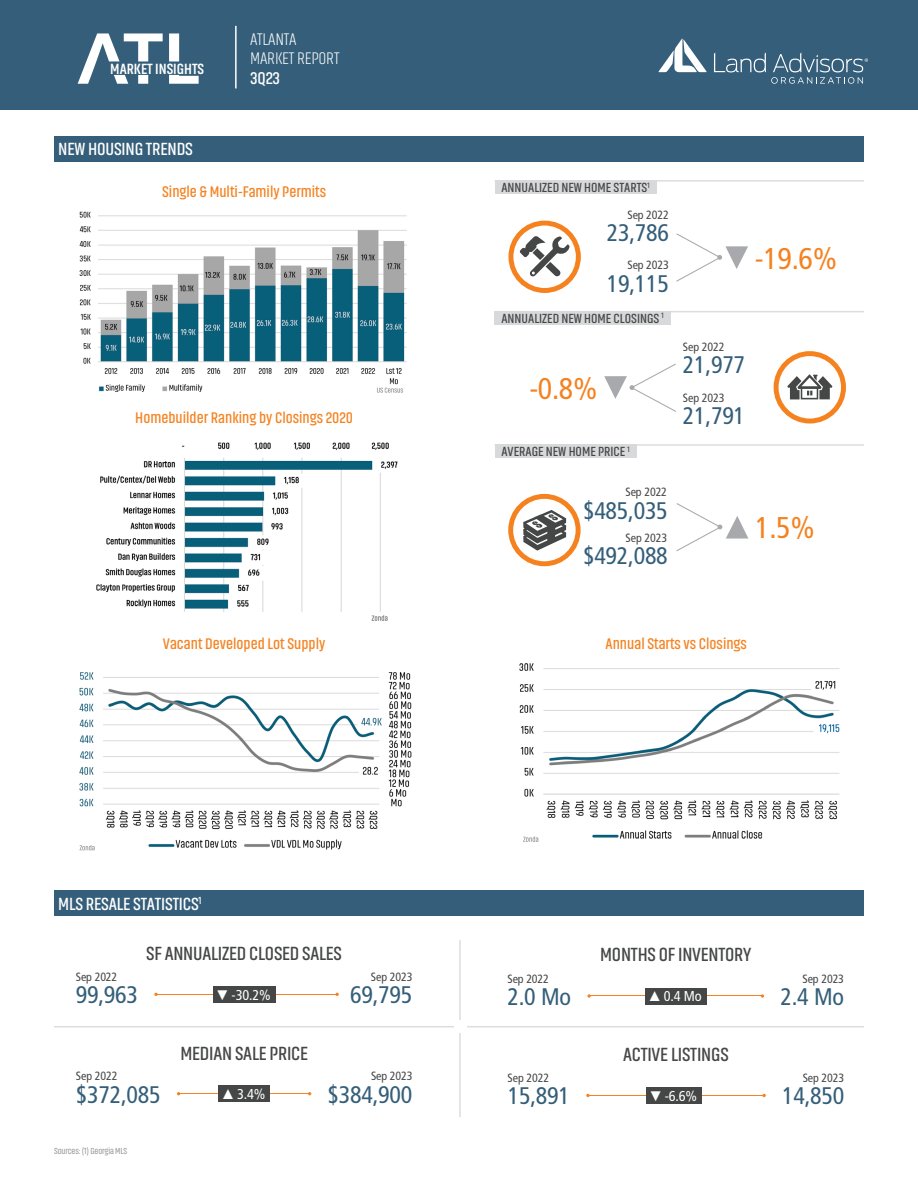
<style>
.page{position:relative;width:918px;height:1188px;background:#fff}
.page>*{position:absolute;margin:0;border:0;box-sizing:border-box;transform-origin:0 0}
.MLS_Housing_Stat_Left{font:condensed 30px "Frutiger LT Pro";color:#f58220}
.MLS_Housing_Stat_Right{font:condensed 30px "Frutiger LT Pro";color:#f58220}
.MLS_Housing_Stat_Right-2{font:condensed 24px "Frutiger LT Pro";letter-spacing:-.01em;color:#345e79}
.Body_Copy_01_Left{font:condensed 24px "Frutiger LT Pro";letter-spacing:-.01em;color:#345e79}
.Body_Copy_01_Right{font:condensed 24px "Frutiger LT Pro";letter-spacing:-.01em;color:#345e79}
.MLS_Housing_Stat_Left-2{font:condensed 24px "Frutiger LT Pro";letter-spacing:-.01em;color:#345e79}
.Body_Copy_Centered{font:600 19.5px "Akhand";letter-spacing:-.01em;color:#454646}
.Body_Copy_01_Left-2{font:600 18px "Akhand";letter-spacing:-.01em;color:#fff}
.Body_Copy_01_Left-3{font:200 17.4px "Akhand";letter-spacing:-.01em;color:#fff}
.Body_Copy_01_Left-4{font:600 17.4px "Akhand";color:#fff}
.Body_Copy_Centered-2{font:600 15.75px "Akhand";color:#f58220}
.t1{font:700 15px "Akhand";color:#fff}
.Stat_Rate_Indented_Centered{font:condensed 14.25px "Frutiger LT Pro";color:#fff}
.Subheadline_01_Left_Indented{font:600 13.5px "Akhand";color:#454646}
.MLS_Housing_Stat_Right-3{font:condensed 12px "Frutiger LT Pro";letter-spacing:-.01em;color:#454646}
.Body_Copy_01_Left-5{font:condensed 12px "Frutiger LT Pro";letter-spacing:-.01em;color:#454646}
.Body_Copy_01_Right-2{font:condensed 12px "Frutiger LT Pro";letter-spacing:-.01em;color:#454646}
.MLS_Housing_Stat_Left-3{font:condensed 12px "Frutiger LT Pro";letter-spacing:-.01em;color:#454646}
.t2{font:9px "Akhand";letter-spacing:-.01em;color:#939598}
.s1{font-family:"Arial Narrow";font-stretch:normal}
</style>
<div class="page">
<div style="left:0;top:0;width:918px;height:109px;background:#345e79"></div>
<svg style="left:714px;top:52px;width:154px;height:32px"></svg>
<svg style="left:659px;top:39px;width:48px;height:33px"></svg>
<div style="left:508px;top:494px;width:73px;height:72px;border:5px solid #f5821f;border-radius:50%"></div>
<div style="left:774px;top:351px;width:72px;height:73px;border:5px solid #f5821f;border-radius:50%"></div>
<svg style="left:787px;top:374px;width:45px;height:25px"></svg>
<div style="left:508px;top:221px;width:73px;height:72px;border:5px solid #f5821f;border-radius:50%"></div>
<svg style="left:520px;top:236px;width:50px;height:41px"></svg>
<svg style="left:523px;top:510px;width:43px;height:41px"></svg>
<hr style="left:235px;top:26px;width:2px;height:62px;background:#fff">
<svg style="left:78px;top:33px;width:121px;height:51px"></svg>
<hr style="left:495px;top:311px;width:369px;height:1px;background:#dcdddf">
<hr style="left:495px;top:444px;width:369px;height:2px;background:#dcdddf">
<hr style="left:495px;top:180px;width:369px;height:2px;background:#dcdddf">
<div style="left:495px;top:180px;width:161px;height:14px;background:#d8d9da"></div>
<svg style="left:676px;top:233px;width:72px;height:49px"></svg>
<img style="left:519px;top:663px;width:321px;height:179px">
<div style="left:495px;top:311px;width:176px;height:14px;background:#d8d9da"></div>
<div style="left:495px;top:444px;width:142px;height:14px;background:#d8d9da"></div>
<div style="left:54px;top:136px;width:810px;height:26px;background:#345e79"></div>
<div style="left:54px;top:890px;width:810px;height:26px;background:#345e79"></div>
<img style="left:79px;top:672px;width:333px;height:179px">
<img style="left:96px;top:442px;width:302px;height:179px">
<img style="left:79px;top:211px;width:328px;height:182px">
<svg style="left:676px;top:503px;width:72px;height:49px"></svg>
<svg style="left:604px;top:363px;width:72px;height:49px"></svg>
<hr style="left:54px;top:1026px;width:810px;height:1px;background:#dcdddf">
<hr style="left:459px;top:940px;width:2px;height:177px;background:#dcdddf">
<div style="left:454px;top:1021px;width:12px;height:12px;background:#fff"></div>
<hr style="left:157px;top:994px;width:130px;height:1px;background:#f58220">
<hr style="left:206px;top:994px;width:130px;height:1px;background:#f58220">
<div style="left:213px;top:986px;width:62px;height:17px;background:#454646"></div>
<hr style="left:180px;top:1093px;width:130px;height:1px;background:#f58220">
<div style="left:218px;top:1085px;width:52px;height:17px;background:#454646"></div>
<svg style="left:587px;top:994px;width:4px;height:4px"></svg>
<hr style="left:591px;top:995px;width:129px;height:1px;background:#f58220">
<hr style="left:631px;top:995px;width:130px;height:1px;background:#f58220">
<svg style="left:761px;top:994px;width:3px;height:4px"></svg>
<div style="left:645px;top:988px;width:61px;height:16px;background:#454646"></div>
<hr style="left:589px;top:1095px;width:130px;height:1px;background:#f58220">
<hr style="left:633px;top:1095px;width:130px;height:1px;background:#f58220">
<div style="left:646px;top:1087px;width:56px;height:17px;background:#454646"></div>
<p class="t1" style="left:110px;top:61px;width:95px">MARKET INSIGHTS</p>
<p class="Body_Copy_01_Left-2" style="left:58px;top:140px;width:136px">NEW HOUSING TRENDS</p>
<p class="Body_Copy_01_Left-3" style="left:250px;top:30px;width:48px">ATLANTA</p>
<p class="Body_Copy_01_Left-3" style="left:250px;top:50px;width:91px">MARKET REPORT</p>
<p class="Body_Copy_01_Left-4" style="left:250px;top:69px;width:32px">3Q23</p>
<p class="Body_Copy_Centered-2" style="left:162px;top:184px;width:166px">Single &amp; Multi-Family Permits</p>
<p class="Body_Copy_Centered-2" style="left:135px;top:410px;width:219px">Homebuilder Ranking by Closings 2020</p>
<p class="Subheadline_01_Left_Indented" style="left:501px;top:180px;width:150px">ANNUALIZED NEW HOME STARTS<sup>1</sup></p>
<p class="MLS_Housing_Stat_Right-3" style="left:628px;top:207px;width:43px">Sep 2022</p>
<p class="MLS_Housing_Stat_Right-2" style="left:607px;top:219px;width:64px">23,786</p>
<p class="MLS_Housing_Stat_Right-3" style="left:628px;top:258px;width:43px">Sep 2023</p>
<p class="MLS_Housing_Stat_Right-2" style="left:607px;top:269px;width:64px">19,115</p>
<p class="Subheadline_01_Left_Indented" style="left:501px;top:311px;width:164px">ANNUALIZED NEW HOME CLOSINGS <sup>1</sup></p>
<p class="MLS_Housing_Stat_Right" style="left:529px;top:371px;width:70px">-0.8%</p>
<p class="Subheadline_01_Left_Indented" style="left:501px;top:445px;width:130px">AVERAGE NEW HOME PRICE <sup>1</sup></p>
<p class="MLS_Housing_Stat_Right-3" style="left:626px;top:485px;width:43px">Sep 2022</p>
<p class="MLS_Housing_Stat_Right-2" style="left:583px;top:497px;width:86px">$485,035</p>
<p class="MLS_Housing_Stat_Right-3" style="left:626px;top:531px;width:43px">Sep 2023</p>
<p class="MLS_Housing_Stat_Right-2" style="left:583px;top:542px;width:86px">$492,088</p>
<p class="MLS_Housing_Stat_Left" style="left:755px;top:241px;width:84px">-19.6%</p>
<p class="MLS_Housing_Stat_Left-3" style="left:683px;top:340px;width:43px">Sep 2022</p>
<p class="MLS_Housing_Stat_Left-2" style="left:683px;top:351px;width:64px">21,977</p>
<p class="MLS_Housing_Stat_Left-3" style="left:683px;top:391px;width:43px">Sep 2023</p>
<p class="MLS_Housing_Stat_Left-2" style="left:683px;top:402px;width:64px">21,791</p>
<p class="MLS_Housing_Stat_Left" style="left:755px;top:510px;width:61px">1.5%</p>
<p class="Body_Copy_Centered-2" style="left:163px;top:635px;width:164px">Vacant Developed Lot Supply</p>
<p class="Body_Copy_Centered-2" style="left:606px;top:635px;width:143px">Annual Starts vs Closings</p>
<p class="Body_Copy_01_Left-2" style="left:58px;top:894px;width:145px">MLS RESALE STATISTICS<sup>1</sup></p>
<p class="Body_Copy_Centered" style="left:146px;top:943px;width:197px">SF ANNUALIZED CLOSED SALES</p>
<p class="Stat_Rate_Indented_Centered" style="left:218px;top:986px;width:55px"><span class="s1">▼</span>-30.2%</p>
<p class="Body_Copy_01_Left-5" style="left:76px;top:970px;width:43px">Sep 2022</p>
<p class="Body_Copy_01_Right-2" style="left:371px;top:970px;width:43px">Sep 2023</p>
<p class="Body_Copy_01_Left" style="left:76px;top:981px;width:64px">99,963</p>
<p class="Body_Copy_01_Right" style="left:350px;top:981px;width:64px">69,795</p>
<p class="Body_Copy_Centered" style="left:600px;top:945px;width:153px">MONTHS OF INVENTORY</p>
<p class="Body_Copy_01_Left-5" style="left:508px;top:972px;width:43px">Sep 2022</p>
<p class="Body_Copy_01_Right-2" style="left:803px;top:972px;width:43px">Sep 2023</p>
<p class="Body_Copy_01_Left" style="left:508px;top:983px;width:65px">2.0 Mo</p>
<p class="Stat_Rate_Indented_Centered" style="left:650px;top:988px;width:53px"><span class="s1">▲</span>0.4 Mo</p>
<p class="Body_Copy_01_Right" style="left:780px;top:983px;width:65px">2.4 Mo</p>
<p class="Body_Copy_Centered" style="left:180px;top:1043px;width:129px">MEDIAN SALE PRICE</p>
<p class="Stat_Rate_Indented_Centered" style="left:223px;top:1086px;width:44px"><span class="s1">▲</span>3.4%</p>
<p class="Body_Copy_01_Left-5" style="left:76px;top:1069px;width:43px">Sep 2022</p>
<p class="Body_Copy_01_Right-2" style="left:371px;top:1069px;width:43px">Sep 2023</p>
<p class="Body_Copy_01_Left" style="left:76px;top:1080px;width:86px">$372,085</p>
<p class="Body_Copy_01_Right" style="left:328px;top:1080px;width:86px">$384,900</p>
<p class="Body_Copy_Centered" style="left:623px;top:1045px;width:107px">ACTIVE LISTINGS</p>
<p class="Stat_Rate_Indented_Centered" style="left:651px;top:1088px;width:48px"><span class="s1">▼</span>-6.6%</p>
<p class="Body_Copy_01_Left-5" style="left:508px;top:1071px;width:43px">Sep 2022</p>
<p class="Body_Copy_01_Right-2" style="left:803px;top:1071px;width:43px">Sep 2023</p>
<p class="Body_Copy_01_Left" style="left:508px;top:1082px;width:64px">15,891</p>
<p class="Body_Copy_01_Right" style="left:782px;top:1082px;width:64px">14,850</p>
<p class="t2" style="left:54px;top:1147px;width:75px">Sources: (1) Georgia MLS</p>
</div>
